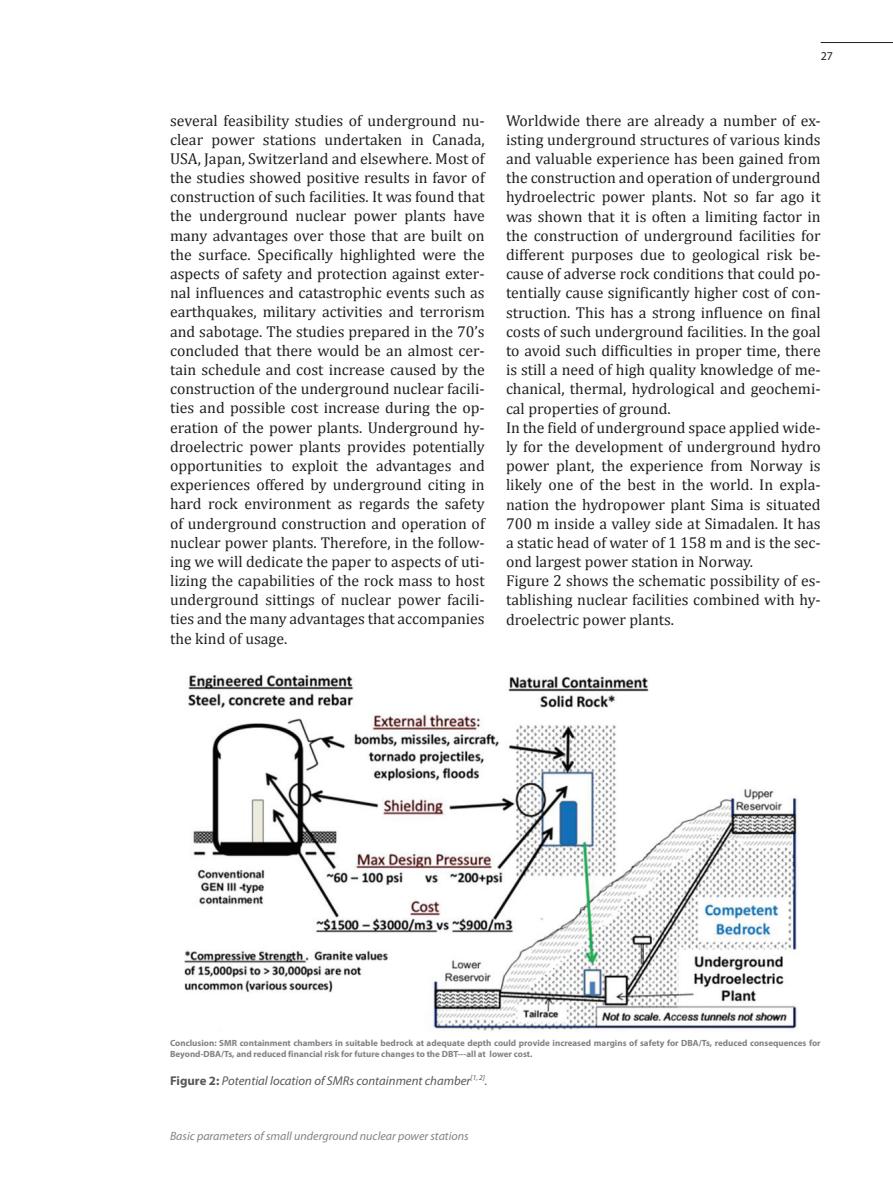
<style>
.page{position:relative;width:893px;height:1191px;background:#fff}
.page>*{position:absolute;margin:0;border:0;box-sizing:border-box;transform-origin:0 0}
.t1{font:15.75px/19.2px "Cambria";color:#231f20;text-align:justify}
.t2{font:italic 12.75px "Myriad Pro";color:#57585a}
.t3{font:italic 12px "Myriad Pro";color:#808285}
.t4{font:12px "Myriad Pro";color:#231f20}
.t5{font:700 9px/10.8px "Myriad Pro";color:#808285}
.s1{font-weight:700;font-style:normal}
</style>
<div class="page">
<hr style="left:821px;top:42px;width:72px;height:1px;background:#231f20">
<img style="left:184px;top:674px;width:615px;height:357px">
<p class="t4" style="left:821px;top:48px;width:14px">27</p>
<p class="t1" style="left:170px;top:110px;width:316px">several feasibility studies of underground nu&shy;clear power stations undertaken in Canada, USA, Japan, Switzerland and elsewhere. Most of the studies showed positive results in favor of construction of such facilities. It was found that the underground nuclear power plants have many advantages over those that are built on the surface. Specifically highlighted were the aspects of safety and protection against exter&shy;nal influences and catastrophic events such as earthquakes, military activities and terrorism and sabotage. The studies prepared in the 70’s concluded that there would be an almost cer&shy;tain schedule and cost increase caused by the construction of the underground nuclear facili&shy;ties and possible cost increase during the op&shy;eration of the power plants. Underground hy&shy;droelectric power plants provides potentially opportunities to exploit the advantages and experiences offered by underground citing in hard rock environment as regards the safety of underground construction and operation of nuclear power plants. Therefore, in the follow&shy;ing we will dedicate the paper to aspects of uti&shy;lizing the capabilities of the rock mass to host underground sittings of nuclear power facili&shy;ties and the many advantages that accompanies the kind of usage.</p>
<p class="t1" style="left:506px;top:111px;width:316px;text-align:left">Worldwide there are already a number of ex&shy;isting underground structures of various kinds and valuable experience has been gained from the construction and operation of underground hydroelectric power plants. Not so far ago it was shown that it is often a limiting factor in the construction of underground facilities for different purposes due to geological risk be&shy;cause of adverse rock conditions that could po&shy;tentially cause significantly higher cost of con&shy;struction. This has a strong influence on final costs of such underground facilities. In the goal to avoid such difficulties in proper time, there is still a need of high quality knowledge of me&shy;chanical, thermal, hydrological and geochemi&shy;cal properties of ground.<br>In the field of underground space applied wide&shy;ly for the development of underground hydro power plant, the experience from Norway is likely one of the best in the world. In expla&shy;nation the hydropower plant Sima is situated 700 m inside a valley side at Simadalen. It has a static head of water of 1 158 m and is the sec&shy;ond largest power station in Norway.<br>Figure 2 shows the schematic possibility of es&shy;tablishing nuclear facilities combined with hy&shy;droelectric power plants.</p>
<p class="t5" style="left:170px;top:1037px;width:652px">Conclusion: SMR containment chambers in suitable bedrock at adequate depth could provide increased margins of safety for DBA/Ts, reduced consequences for<br>Beyond-DBA/Ts, and reduced financial risk for future changes to the DBT---all at lower cost.</p>
<p class="t2" style="left:170px;top:1072px;width:319px"><span class="s1">Figure 2:</span> Potential location of SMRs containment chamber<sup>[1,</sup> <sup>2]</sup>.</p>
<p class="t3" style="left:170px;top:1128px;width:300px">Basic parameters of small underground nuclear power stations</p>
</div>
